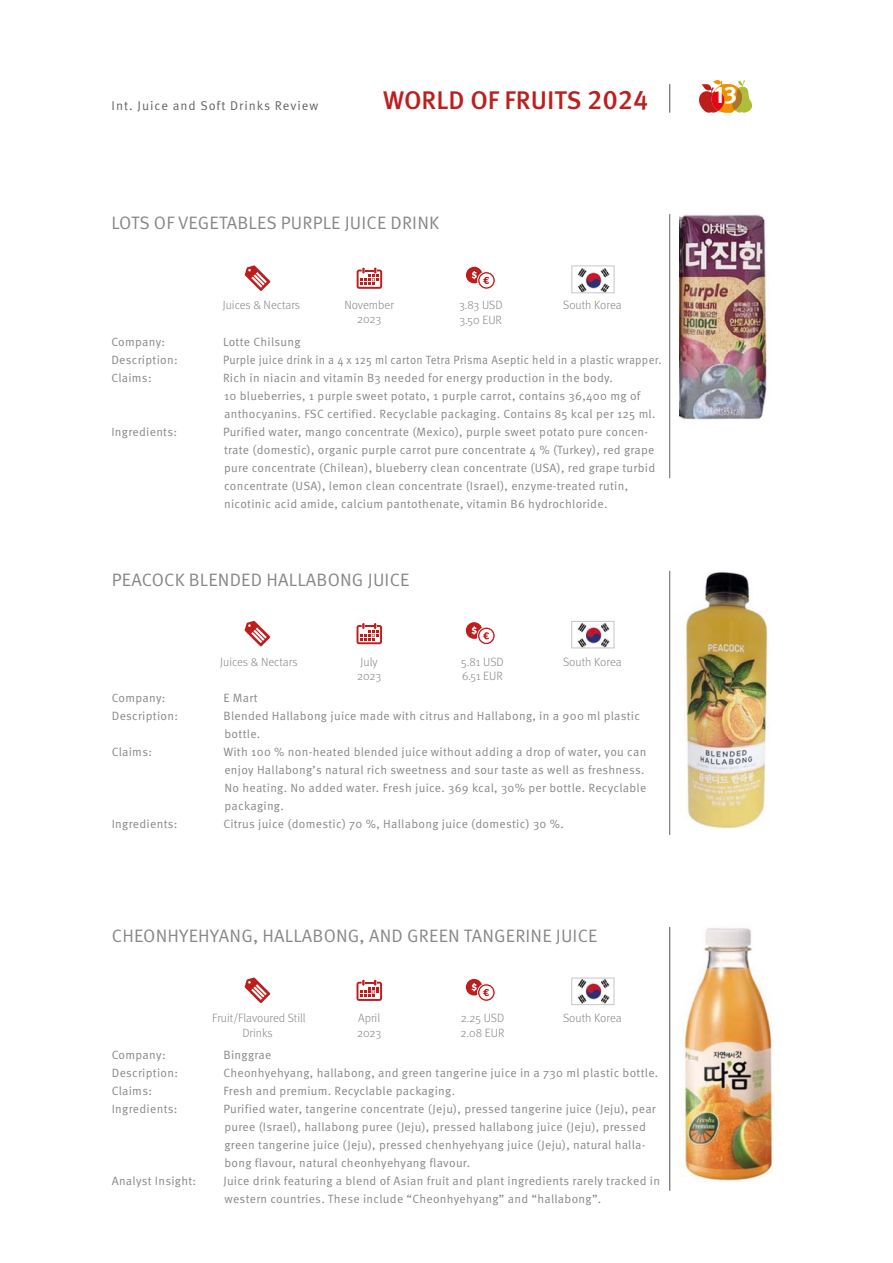
<style>
.page{position:relative;width:893px;height:1263px;background:#fff}
.page>*{position:absolute;margin:0;border:0;box-sizing:border-box;transform-origin:0 0}
.t1{font:500 25.5px "Meta Pro";color:#bd1e1e}
.t2{font:700 24px "Meta Pro";color:#fff}
.t3{font:18px "Meta Pro Norm";letter-spacing:.01em;color:#878787}
.t4{font:12.75px "Meta Pro Norm";letter-spacing:.075em;color:#646363}
.t5{font:12px/18px "Meta Pro Norm";letter-spacing:.025em;color:#878787}
.t6{font:300 12px/14.4px "Meta Pro";color:#878787;text-align:center}
.t7{font:12px "Meta Pro Norm";letter-spacing:.025em;color:#878787;scale:.94 1}
.s1{font-size:27px}
</style>
<div class="page">
<svg style="left:699px;top:80px;width:54px;height:33px"></svg>
<svg style="left:669px;top:84px;width:1px;height:29px"></svg>
<hr style="left:669px;top:214px;width:1px;height:264px;background:#646363">
<hr style="left:669px;top:927px;width:1px;height:264px;background:#646363">
<hr style="left:669px;top:571px;width:1px;height:264px;background:#646363">
<img style="left:685px;top:572px;width:83px;height:257px">
<div style="left:466px;top:622px;width:16px;height:17px;background:#bd1d1d;border-radius:50%"></div>
<svg style="left:472px;top:626px;width:24px;height:19px"></svg>
<svg style="left:357px;top:623px;width:25px;height:21px"></svg>
<svg style="left:245px;top:621px;width:25px;height:25px"></svg>
<img style="left:577px;top:623px;width:34px;height:23px">
<div style="left:571px;top:621px;width:43px;height:27px;border:1px solid #c6c6c6"></div>
<img style="left:680px;top:214px;width:88px;height:206px">
<div style="left:466px;top:267px;width:17px;height:16px;background:#bd1d1d;border-radius:50%"></div>
<svg style="left:472px;top:271px;width:24px;height:19px"></svg>
<svg style="left:357px;top:268px;width:25px;height:21px"></svg>
<svg style="left:245px;top:265px;width:25px;height:26px"></svg>
<img style="left:577px;top:268px;width:33px;height:23px">
<div style="left:571px;top:266px;width:43px;height:27px;border:1px solid #c6c6c6"></div>
<div style="left:466px;top:979px;width:16px;height:16px;background:#bd1d1d;border-radius:50%"></div>
<svg style="left:472px;top:983px;width:24px;height:19px"></svg>
<svg style="left:357px;top:980px;width:25px;height:21px"></svg>
<svg style="left:245px;top:977px;width:25px;height:26px"></svg>
<img style="left:577px;top:980px;width:34px;height:23px">
<div style="left:571px;top:978px;width:43px;height:27px;border:1px solid #c6c6c6"></div>
<img style="left:684px;top:928px;width:89px;height:253px">
<p class="t4" style="left:112px;top:101px;width:208px">Int. Juice and Soft Drinks Review</p>
<h1 class="t1" style="left:383px;top:86px;width:267px">WORLD OF FRUITS <span class="s1">2024</span></h1>
<h3 class="t3" style="left:111px;top:216px;width:329px">LOTS OF VEGETABLES PURPLE JUICE DRINK</h3>
<p class="t6" style="left:223px;top:299px;width:79px">Juices &amp; Nectars</p>
<p class="t6" style="left:344px;top:299px;width:51px">November<br>2023</p>
<p class="t6" style="left:459px;top:299px;width:45px">3.83 USD</p>
<p class="t6" style="left:563px;top:299px;width:60px">South Korea</p>
<p class="t6" style="left:460px;top:314px;width:44px">3.50 EUR</p>
<p class="t5" style="left:111px;top:334px;width:55px">Company:</p>
<p class="t5" style="left:223px;top:334px;width:79px">Lotte Chilsung</p>
<p class="t5" style="left:111px;top:352px;width:68px">Description:</p>
<p class="t7" style="left:223px;top:355px;width:468px">Purple juice drink in a 4 x 125 ml carton Tetra Prisma Aseptic held in a plastic wrapper.</p>
<p class="t5" style="left:111px;top:370px;width:42px">Claims:</p>
<p class="t5" style="left:223px;top:370px;width:434px">Rich in niacin and vitamin B3 needed for energy production in the body.<br>10 blueberries, 1 purple sweet potato, 1 purple carrot, contains 36,400 mg of anthocyanins. FSC certified. Recyclable packaging. Contains 85 kcal per 125 ml.</p>
<p class="t5" style="left:111px;top:424px;width:67px">Ingredients:</p>
<p class="t5" style="left:223px;top:424px;width:434px">Purified water, mango concentrate (Mexico), purple sweet potato pure concen&shy;trate (domestic), organic purple carrot pure concentrate 4 % (Turkey), red grape pure concentrate (Chilean), blueberry clean concentrate (USA), red grape turbid concentrate (USA), lemon clean concentrate (Israel), enzyme-treated rutin, nicotinic acid amide, calcium pantothenate, vitamin B6 hydrochloride.</p>
<h3 class="t3" style="left:112px;top:573px;width:299px">PEACOCK BLENDED HALLABONG JUICE</h3>
<p class="t6" style="left:220px;top:655px;width:79px">Juices &amp; Nectars</p>
<p class="t6" style="left:357px;top:655px;width:26px">July<br>2023</p>
<p class="t6" style="left:461px;top:656px;width:44px">5.81 USD</p>
<p class="t6" style="left:563px;top:655px;width:60px">South Korea</p>
<p class="t6" style="left:462px;top:670px;width:42px">6.51 EUR</p>
<p class="t5" style="left:112px;top:690px;width:55px">Company:</p>
<p class="t5" style="left:223px;top:690px;width:36px">E Mart</p>
<p class="t5" style="left:112px;top:708px;width:68px">Description:</p>
<p class="t5" style="left:223px;top:708px;width:418px">Blended Hallabong juice made with citrus and Hallabong, in a 900 ml plastic bottle.</p>
<p class="t5" style="left:112px;top:744px;width:42px">Claims:</p>
<p class="t5" style="left:223px;top:744px;width:424px">With 100 % non-heated blended juice without adding a drop of water, you can enjoy Hallabong’s natural rich sweetness and sour taste as well as freshness.<br>No heating. No added water. Fresh juice. 369 kcal, 30% per bottle. Recyclable packaging.</p>
<p class="t5" style="left:112px;top:816px;width:67px">Ingredients:</p>
<p class="t5" style="left:223px;top:816px;width:342px">Citrus juice (domestic) 70 %, Hallabong juice (domestic) 30 %.</p>
<h3 class="t3" style="left:112px;top:929px;width:487px">CHEONHYEHYANG, HALLABONG, AND GREEN TANGERINE JUICE</h3>
<p class="t6" style="left:212px;top:1012px;width:95px">Fruit/Flavoured Still<br>Drinks</p>
<p class="t6" style="left:357px;top:1012px;width:26px;text-align:left">April<br>2023</p>
<p class="t6" style="left:461px;top:1012px;width:45px">2.25 USD</p>
<p class="t6" style="left:563px;top:1012px;width:60px">South Korea</p>
<p class="t6" style="left:461px;top:1027px;width:45px">2.08 EUR</p>
<p class="t5" style="left:112px;top:1047px;width:55px">Company:</p>
<p class="t5" style="left:223px;top:1047px;width:49px">Binggrae</p>
<p class="t5" style="left:112px;top:1065px;width:68px">Description:</p>
<p class="t5" style="left:223px;top:1065px;width:436px">Cheonhyehyang, hallabong, and green tangerine juice in a 730 ml plastic bottle.</p>
<p class="t5" style="left:112px;top:1083px;width:42px">Claims:</p>
<p class="t5" style="left:223px;top:1083px;width:233px">Fresh and premium. Recyclable packaging.</p>
<p class="t5" style="left:112px;top:1101px;width:67px">Ingredients:</p>
<p class="t5" style="left:223px;top:1101px;width:434px">Purified water, tangerine concentrate (Jeju), pressed tangerine juice (Jeju), pear puree (Israel), hallabong puree (Jeju), pressed hallabong juice (Jeju), pressed green tangerine juice (Jeju), pressed chenhyehyang juice (Jeju), natural halla&shy;bong flavour, natural cheonhyehyang flavour.</p>
<p class="t5" style="left:112px;top:1173px;width:86px">Analyst Insight:</p>
<p class="t5" style="left:223px;top:1173px;width:438px">Juice drink featuring a blend of Asian fruit and plant ingredients rarely tracked in western countries. These include “Cheonhyehyang” and “hallabong”.</p>
<h2 class="t2" style="left:714px;top:81px;width:24px">13</h2>
</div>
